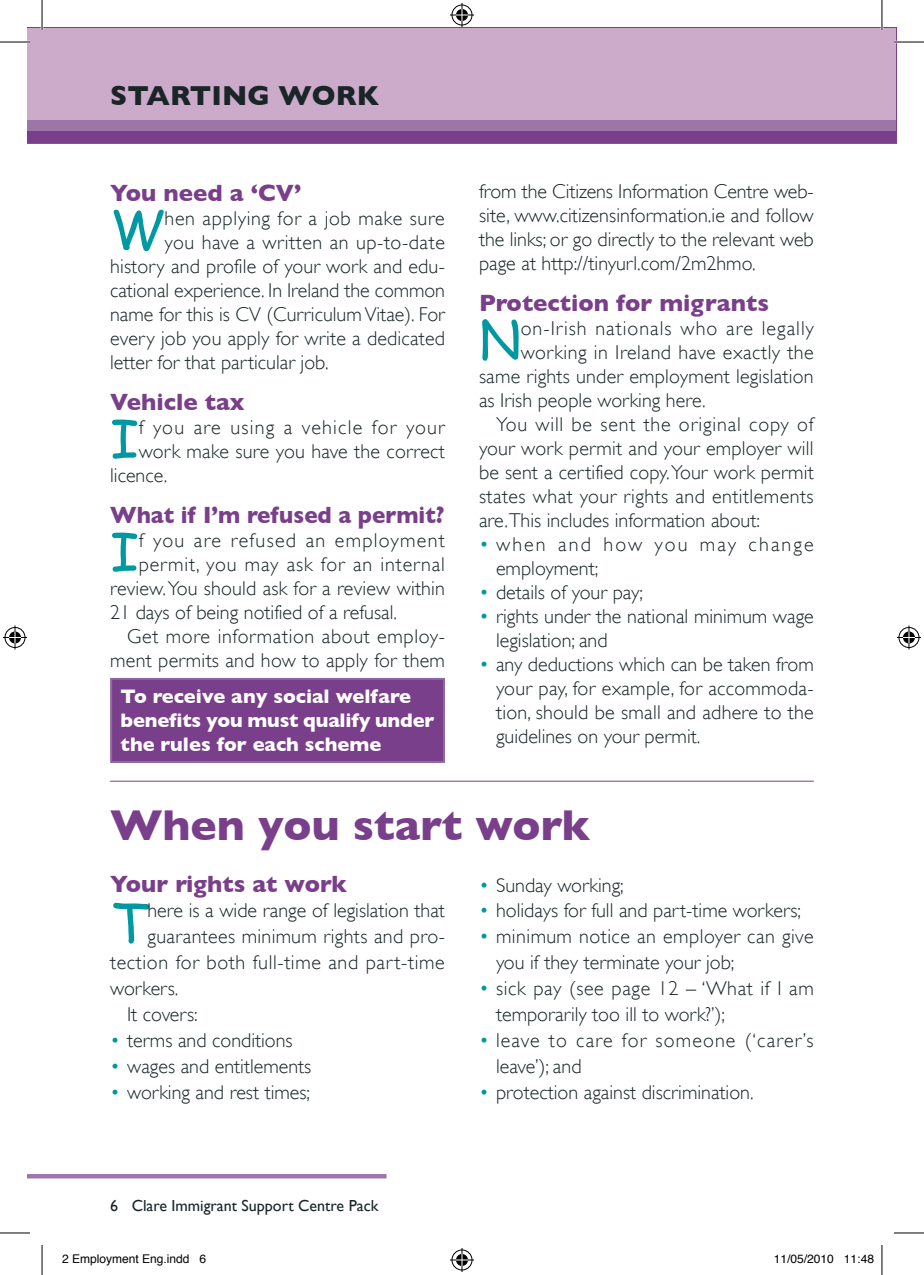
<style>
.page{position:relative;width:924px;height:1275px;background:#fff}
.page>*{position:absolute;margin:0;border:0;box-sizing:border-box;transform-origin:0 0}
.t1{font:54.8px "Comic Sans MS";color:#0098a1}
.t2{font:52.4px "Comic Sans MS";color:#0098a1}
.t3{font:700 44px "Gill Sans";color:#7a3f8a}
.t4{font:700 28px "Gill Sans";letter-spacing:.005em;color:#1a2528}
.t5{font:700 24px "Gill Sans";color:#7a3f8a}
.t6{font:700 24px "Gill Sans";color:#7a3f8a;scale:.93 1}
.t7{font:300 20px/24px "Gill Sans";letter-spacing:.01em;color:#1a2528}
.t8{font:300 20px "Gill Sans";letter-spacing:.03em;color:#1a2528}
.t9{font:700 20px/24px "Gill Sans";color:#fff}
.t10{font:300 20px "Gill Sans";letter-spacing:.04em;color:#1a2528}
.t11{font:300 20px "Gill Sans";letter-spacing:.06em;color:#1a2528}
.t12{font:300 20px/26px "Gill Sans";letter-spacing:.055em;color:#1a2528}
.t13{font:300 20px/24px "Gill Sans";letter-spacing:.105em;color:#1a2528}
.t14{font:300 20px "Gill Sans";letter-spacing:.05em;color:#1a2528}
.t15{font:16px "Gill Sans";color:#1a2528}
.t16{font:12px "Helvetica";color:#000}
.s1{color:#0098a1}
</style>
<div class="page">
<svg style="left:28px;top:131px;width:867px;height:13px;background:#7b408a"></svg>
<div style="left:28px;top:28px;width:867px;height:103px;background:#9d75a9"></div>
<div style="left:28px;top:28px;width:867px;height:91px;background:#ccaaca"></div>
<hr style="left:28px;top:1174px;width:358px;height:4px;background:#9d75a9">
<hr style="left:110px;top:780px;width:703px;height:1px;background:#7a3f8a">
<div style="left:111px;top:679px;width:333px;height:83px;background:#7a3f8a"></div>
<div style="left:110px;top:678px;width:335px;height:85px;border:2px solid #8d67a1"></div>
<hr style="left:0;top:41px;width:30px;height:2px;background:#fff">
<hr style="left:893px;top:41px;width:30px;height:2px;background:#fff">
<hr style="left:41px;top:0;width:2px;height:30px;background:#fff">
<hr style="left:880px;top:0;width:2px;height:30px;background:#fff">
<hr style="left:0;top:42px;width:30px;height:1px;background:#000">
<hr style="left:893px;top:42px;width:30px;height:1px;background:#000">
<hr style="left:0;top:1232px;width:30px;height:1px;background:#000">
<hr style="left:893px;top:1232px;width:30px;height:1px;background:#000">
<hr style="left:42px;top:0;width:1px;height:30px;background:#000">
<hr style="left:42px;top:1245px;width:1px;height:30px;background:#000">
<hr style="left:881px;top:0;width:1px;height:30px;background:#000">
<hr style="left:881px;top:1245px;width:1px;height:30px;background:#000">
<svg style="left:450px;top:3px;width:24px;height:24px"></svg>
<svg style="left:450px;top:1248px;width:24px;height:24px"></svg>
<svg style="left:3px;top:625px;width:24px;height:24px"></svg>
<svg style="left:897px;top:625px;width:23px;height:24px"></svg>
<h3 class="t4" style="left:110px;top:79px;width:37px">Starti</h3>
<h3 class="t4" style="left:222px;top:79px;width:159px">ng work</h3>
<p class="t5" style="left:110px;top:178px;width:192px">You need a ‘CV’</p>
<h2 class="t2" style="left:110px;top:191px;width:56px">W</h2>
<p class="t8" style="left:164px;top:206px;width:282px">hen applying for a job make sure</p>
<p class="t8" style="left:164px;top:230px;width:282px">you have a written an up-to-date</p>
<p class="t7" style="left:110px;top:254px;width:336px">history and profile of your work and edu-</p>
<p class="t7" style="left:110px;top:278px;width:336px">cational experience. In Ireland the common</p>
<p class="t7" style="left:110px;top:302px;width:336px">name for this is CV (Curriculum Vitae). For</p>
<p class="t7" style="left:110px;top:326px;width:336px">every job you apply for write a dedicated</p>
<p class="t7" style="left:110px;top:350px;width:220px">letter for that particular job.</p>
<p class="t5" style="left:110px;top:387px;width:136px">Vehicle tax</p>
<h2 class="t2" style="left:110px;top:400px;width:30px">I</h2>
<p class="t11" style="left:139px;top:415px;width:307px">f you are using a vehicle for your</p>
<p class="t7" style="left:139px;top:439px;width:307px">work make sure you have the correct</p>
<p class="t7" style="left:110px;top:463px;width:59px">licence.</p>
<p class="t6" style="left:110px;top:500px;width:361px">What if I’m refused a permit?</p>
<h2 class="t2" style="left:110px;top:513px;width:30px">I</h2>
<p class="t11" style="left:139px;top:528px;width:307px">f you are refused an employment</p>
<p class="t10" style="left:139px;top:552px;width:307px">permit, you may ask for an internal</p>
<p class="t7" style="left:110px;top:576px;width:336px">review. You should ask for a review within</p>
<p class="t7" style="left:110px;top:600px;width:288px">21 days of being notified of a refusal.</p>
<p class="t8" style="left:127px;top:624px;width:319px">Get more information about employ-</p>
<p class="t7" style="left:110px;top:648px;width:336px">ment permits and how to apply for them</p>
<p class="t9" style="left:121px;top:684px;width:315px">To receive any social welfare benefits you must qualify under the rules for each scheme</p>
<p class="t7" style="left:479px;top:179px;width:336px;text-align:justify">from the Citizens Information Centre web&shy;site, www.citizensinformation.ie and follow the links; or go directly to the relevant web page at http://tinyurl.com/2m2hmo.</p>
<p class="t5" style="left:479px;top:288px;width:291px">Protection for migrants</p>
<h2 class="t2" style="left:479px;top:301px;width:43px">N</h2>
<p class="t14" style="left:520px;top:316px;width:294px">on-Irish nationals who are legally</p>
<p class="t7" style="left:520px;top:340px;width:294px">working in Ireland have exactly the</p>
<p class="t7" style="left:479px;top:364px;width:336px">same rights under employment legislation</p>
<p class="t7" style="left:479px;top:388px;width:228px">as Irish people working here.</p>
<p class="t10" style="left:496px;top:412px;width:319px">You will be sent the original copy of</p>
<p class="t7" style="left:479px;top:436px;width:336px">your work permit and your employer will</p>
<p class="t7" style="left:479px;top:460px;width:336px">be sent a certified copy. Your work permit</p>
<p class="t7" style="left:479px;top:484px;width:336px">states what your rights and entitlements</p>
<p class="t7" style="left:479px;top:508px;width:282px">are.This includes information about:</p>
<p class="t13" style="left:496px;top:532px;width:319px;text-indent:-17px"><span class="s1">•</span> when and how you may change employment;</p>
<p class="t7" style="left:479px;top:580px;width:165px"><span class="s1">•</span> details of your pay;</p>
<p class="t7" style="left:496px;top:604px;width:319px;text-indent:-17px"><span class="s1">•</span> rights under the national minimum wage legislation; and</p>
<p class="t7" style="left:496px;top:652px;width:319px;text-align:justify;text-indent:-17px"><span class="s1">•</span> any deductions which can be taken from your pay, for example, for accommoda&shy;tion, should be small and adhere to the guidelines on your permit.</p>
<h3 class="t3" style="left:110px;top:799px;width:481px">When you start work</h3>
<p class="t5" style="left:110px;top:869px;width:238px">Your rights at work</p>
<h1 class="t1" style="left:110px;top:883px;width:39px">T</h1>
<p class="t7" style="left:147px;top:898px;width:299px">here is a wide range of legislation that</p>
<p class="t7" style="left:479px;top:873px;width:146px"><span class="s1">•</span> Sunday working;</p>
<p class="t7" style="left:479px;top:898px;width:323px"><span class="s1">•</span> holidays for full and part-time workers;</p>
<p class="t7" style="left:496px;top:923px;width:319px;line-height:25.8px;text-indent:-17px"><span class="s1">•</span> minimum notice an employer can give you if they terminate your job;</p>
<p class="t7" style="left:496px;top:975px;width:319px;line-height:26px;text-indent:-17px"><span class="s1">•</span> sick pay (see page 12 – ‘What if I am temporarily too ill to work?’);</p>
<p class="t12" style="left:496px;top:1027px;width:319px;text-indent:-17px"><span class="s1">•</span> leave to care for someone (‘carer’s leave’); and</p>
<p class="t7" style="left:479px;top:1080px;width:276px"><span class="s1">•</span> protection against discrimination.</p>
<p class="t7" style="left:147px;top:924px;width:299px">guarantees minimum rights and pro-</p>
<p class="t8" style="left:110px;top:951px;width:336px">tection for both full-time and part-time</p>
<p class="t7" style="left:110px;top:976px;width:70px">workers.</p>
<p class="t7" style="left:127px;top:1002px;width:72px">It covers:</p>
<p class="t7" style="left:110px;top:1028px;width:184px"><span class="s1">•</span> terms and conditions</p>
<p class="t7" style="left:110px;top:1054px;width:203px"><span class="s1">•</span> wages and entitlements</p>
<p class="t7" style="left:110px;top:1080px;width:201px"><span class="s1">•</span> working and rest times;</p>
<p class="t15" style="left:110px;top:1196px;width:270px">6 Clare Immigrant Support Centre Pack</p>
<p class="t16" style="left:62px;top:1249px;width:146px">2 Employment Eng.indd 6</p>
<p class="t16" style="left:773px;top:1249px;width:102px">11/05/2010 11:48</p>
</div>
